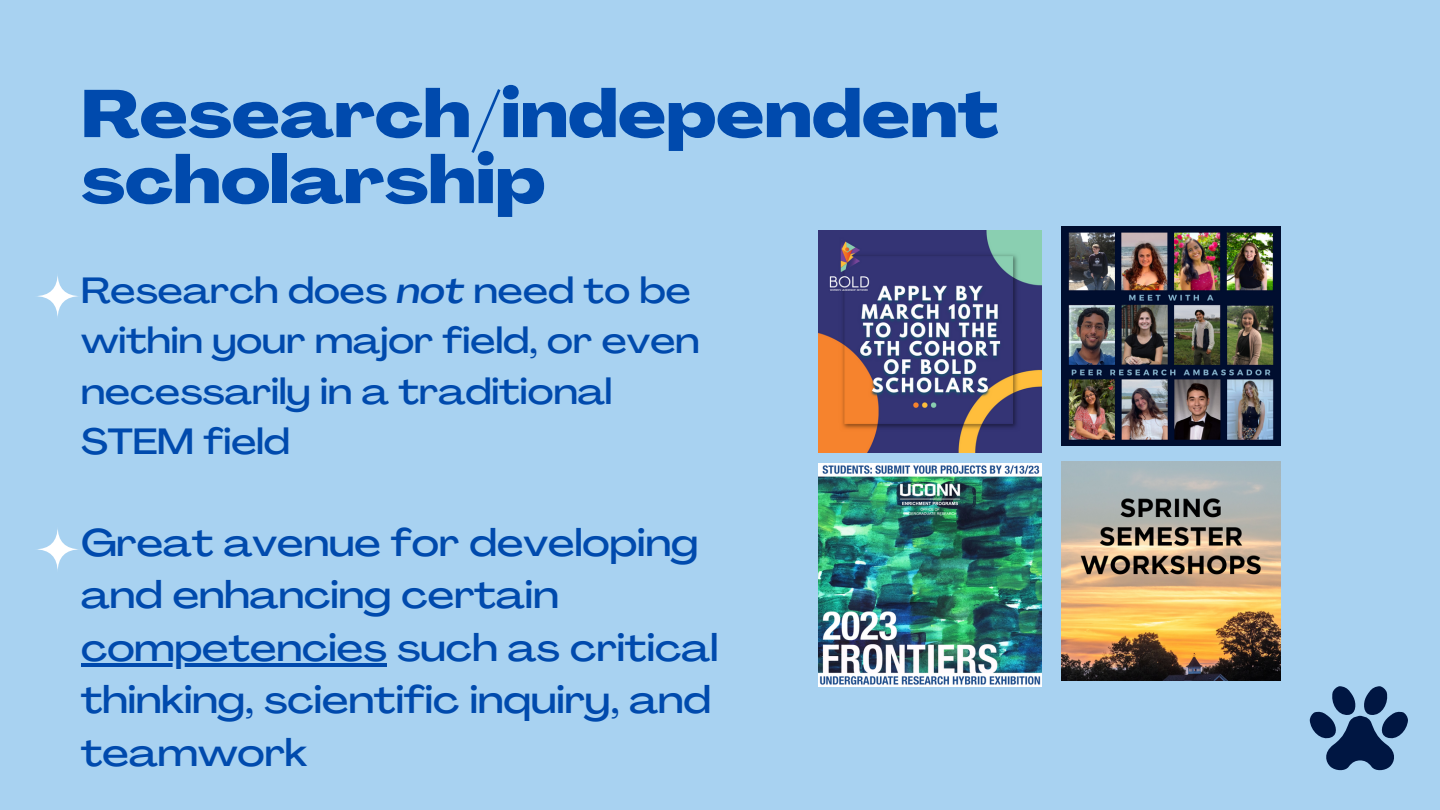
<style>
.page{position:relative;width:1440px;height:810px;background:#a8d2f1}
.page>*{position:absolute;margin:0;border:0;box-sizing:border-box;transform-origin:0 0}
.t1{font:800 expanded 66px/66px "Agrandir";color:#004aad}
.t2{font:500 expanded 38px/52.5px "Agrandir";color:#004aad}
.t3{font:500 expanded 36px/50.2px "Agrandir";color:#004aad}
.s1{font-style:italic}
</style>
<div class="page">
<svg style="left:1310px;top:686px;width:98px;height:85px"></svg>
<hr style="left:81px;top:663px;width:306px;height:4px;background:#004aad">
<svg style="left:34px;top:273px;width:47px;height:46px"></svg>
<svg style="left:34px;top:526px;width:47px;height:47px"></svg>
<img style="left:1061px;top:226px;width:219px;height:219px">
<img style="left:1061px;top:461px;width:219px;height:219px">
<img style="left:818px;top:230px;width:223px;height:223px">
<img style="left:818px;top:463px;width:223px;height:223px">
<h1 class="t1" style="left:81px;top:88px;width:920px">Research/independent scholarship</h1>
<p class="t3" style="left:81px;top:269px;width:620px">Research does <span class="s1">not</span> need to be within your major field, or even necessarily in a traditional<br>STEM field</p>
<p class="t2" style="left:81px;top:520px;width:639px">Great avenue for developing and enhancing certain competencies such as critical thinking, scientific inquiry, and teamwork</p>
</div>
